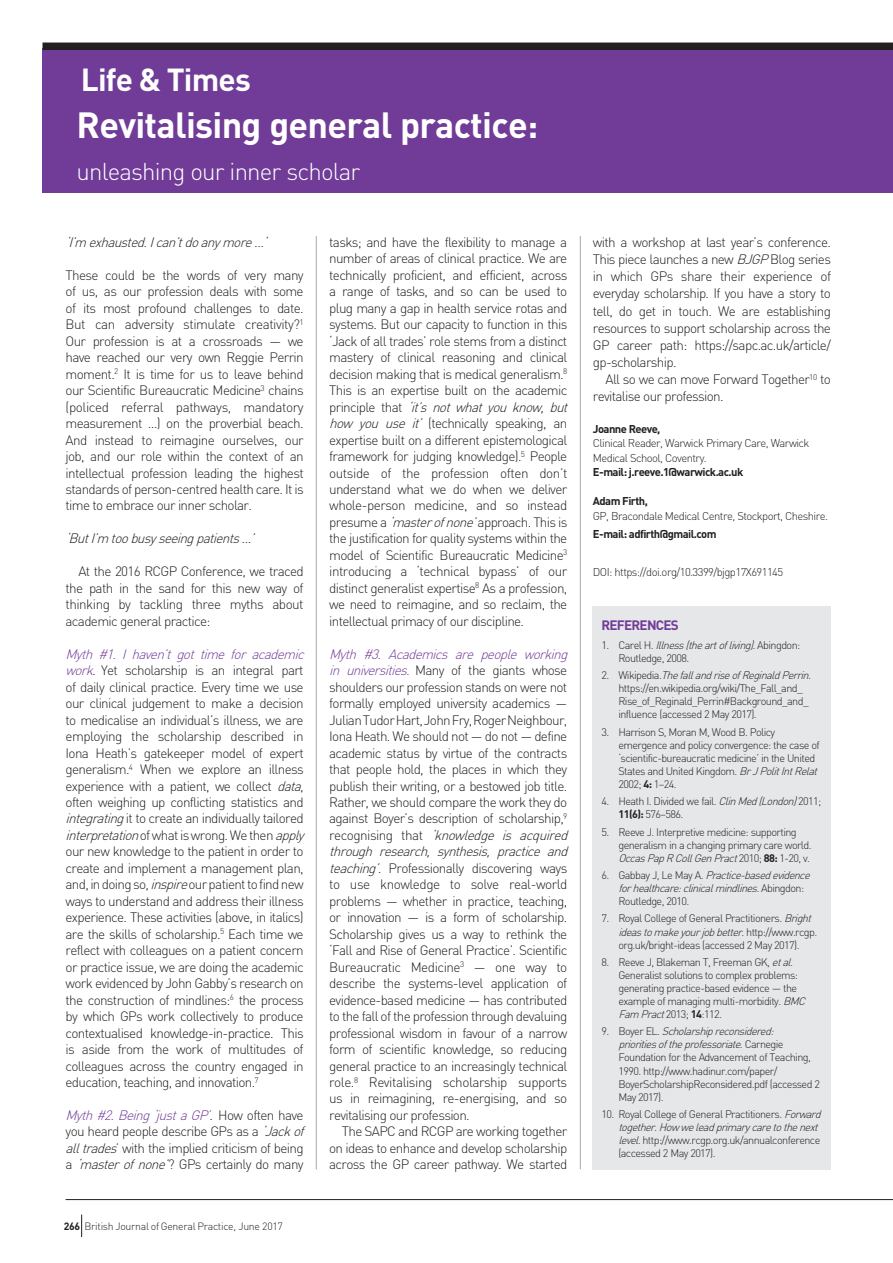
<style>
.page{position:relative;width:893px;height:1263px;background:#fff}
.page>*{position:absolute;margin:0;border:0;box-sizing:border-box;transform-origin:0 0}
.t1{font:700 36px "DIN";letter-spacing:-.02em;color:#fff}
.t2{font:700 31.5px "DIN";letter-spacing:-.025em;color:#fff}
.t3{font:300 24px "DIN";letter-spacing:-.035em;color:#fff}
.t4{font:300 13.5px/16.5px "DIN";letter-spacing:-.05em;color:#231f20}
.t5{font:italic 300 13.5px "DIN";color:#231f20}
.t6{font:700 13.5px "DIN";letter-spacing:-.055em;color:#713c98}
.t7{font:300 11.25px/14.4px "DIN";letter-spacing:-.05em;color:#231f20}
.t8{font:700 11.25px "DIN";letter-spacing:-.05em;color:#231f20}
.t9{font:300 10.8px/13px "DIN";letter-spacing:-.055em;color:#231f20}
.t10{font:italic 300 10.8px/13px "DIN";color:#231f20}
.t11{font:300 10.5px "DIN";letter-spacing:-.025em;color:#231f20}
.s1{font-style:italic;color:#713c98}
.s2{font-style:italic}
.s3{font-weight:700}
.s4{font-style:normal}
</style>
<div class="page">
<div style="left:43px;top:49px;width:850px;height:144px;background:#713c98"></div>
<div style="left:43px;top:43px;width:850px;height:7px;background:#231f20"></div>
<hr style="left:580px;top:236px;width:1px;height:933px;background:#a8a9ad">
<hr style="left:66px;top:1199px;width:827px;height:1px;background:#231f20">
<svg style="left:81px;top:1214px;width:1px;height:23px"></svg>
<hr style="left:316px;top:236px;width:1px;height:933px;background:#a8a9ad">
<div style="left:593px;top:606px;width:238px;height:563px;background:#e6e7e9"></div>
<h2 class="t2" style="left:81px;top:59px;width:172px">Life &amp; Times</h2>
<h1 class="t1" style="left:77px;top:101px;width:463px">Revitalising general practice:</h1>
<h3 class="t3" style="left:77px;top:157px;width:285px">unleashing our inner scholar</h3>
<p class="t5" style="left:66px;top:234px;width:207px">‘I’m exhausted.Ican’tdoanymore…‘</p>
<p class="t4" style="left:66px;top:267px;width:240px;text-align:justify">These could be the words of very many of us, as our profession deals with some of its most profound challenges to date.<br>But can adversity stimulate creativity?<sup>1<br></sup>Our profession is at a crossroads — we have reached our very own Reggie Perrin moment.<sup>2</sup> It is time for us to leave behind our Scientific Bureaucratic Medicine<sup>3</sup> chains (policed referral pathways, mandatory measurement …) on the proverbial beach.<br>And instead to reimagine ourselves, our job, and our role within the context of an intellectual profession leading the highest standards of person-centred health care. It is time to embrace our inner scholar.</p>
<p class="t5" style="left:66px;top:530px;width:194px">‘ButI’m toobusyseeingpatients…’</p>
<p class="t4" style="left:66px;top:563px;width:240px;text-align:justify;text-indent:13px">At the 2016 RCGP Conference, we traced the path in the sand for this new way of thinking by tackling three myths about academic general practice:</p>
<p class="t4" style="left:66px;top:645px;width:244px"><span class="s1">Myth #1. I haven’t got time for academic work</span><span class="s2">.</span> Yet scholarship is an integral part of daily clinical practice. Every time we use our clinical judgement to make a decision to medicalise an individual’s illness, we are employing the scholarship described in Iona Heath’s gatekeeper model of expert generalism.<sup>4</sup> When we explore an illness experience with a patient, we collect <span class="s2">data</span>, often weighing up conflicting statistics and <span class="s2">integrating</span>it to create an individually tailored <span class="s2">interpretation</span>o f w h a t i s w r o n g . W e t h e n <span class="s2">apply </span>our new knowledge to the patient in order to create and implement a management plan, and, in doing so, <span class="s2">inspire</span>our patient to find new ways to understand and address their illness experience. These activities (above, in italics) are the skills of scholarship.<sup>5</sup> Each time we reflect with colleagues on a patient concern or practice issue, we are doing the academic work evidenced by John Gabby’s research on the construction of mindlines:<sup>6</sup> the process by which GPs work collectively to produce contextualised knowledge-in-practice. This is aside from the work of multitudes of colleagues across the country engaged in education, teaching, and innovation.<sup>7</sup></p>
<p class="t4" style="left:66px;top:1107px;width:244px"><span class="s1">Myth#2.Being‘justaGP’</span>. H o w o f t e n h a v e you heard people describe GPs as a <span class="s2">‘Jackof alltrades</span>’ with the implied criticism of being a <span class="s2">‘masterofnone’</span>? GPs certainly do many</p>
<p class="t11" style="left:64px;top:1220px;width:221px"><span class="s3">266</span> British Journal of General Practice, June 2017</p>
<p class="t4" style="left:329px;top:234px;width:244px">tasks; and have the flexibility to manage a number of areas of clinical practice. We are technically proficient, and efficient, across a range of tasks, and so can be used to plug many a gap in health service rotas and systems. But our capacity to function in this ‘Jack of all trades’ role stems from a distinct mastery of clinical reasoning and clinical decision making that is medical generalism.<sup>8<br></sup>This is an expertise built on the academic p r i n c i p l e t h a t <span class="s2">‘it’s not what you know, but how you use it’</span> (technically speaking, an expertise built on a different epistemological framework for judging knowledge).<sup>5</sup> People outside of the profession often don’t understand what we do when we deliver whole-person medicine, and so instead presume a <span class="s2">‘masterofnone’</span>approach. This is the justification for quality systems within the model of Scientific Bureaucratic Medicine<sup>3 </sup>introducing a ‘technical bypass’ of our distinct generalist expertise<sup>8</sup> As a profession, we need to reimagine, and so reclaim, the intellectual primacy of our discipline.</p>
<p class="t4" style="left:329px;top:645px;width:244px"><span class="s1">Myth #3. Academics are people working in universities.</span> Many of the giants whose shoulders our profession stands on were not formally employed university academics — Julian Tudor Hart, John Fry, Roger Neighbour, Iona Heath. We should not — do not — define academic status by virtue of the contracts that people hold, the places in which they publish their writing, or a bestowed job title.<br>Rather, we should compare the work they do against Boyer’s description of scholarship,<sup>9 </sup>re c o g n i s i n g t h a t <span class="s2">‘knowledge is acquired through research, synthesis, practice and teaching’.</span> Professionally discovering ways to use knowledge to solve real-world problems — whether in practice, teaching, or innovation — is a form of scholarship.<br>Scholarship gives us a way to rethink the ‘Fall and Rise of General Practice’. Scientific Bureaucratic Medicine<sup>3</sup> — one way to describe the systems-level application of evidence-based medicine — has contributed to the fall of the profession through devaluing professional wisdom in favour of a narrow form of scientific knowledge, so reducing general practice to an increasingly technical role.<sup>8</sup> Revitalising scholarship supports us in reimagining, re-energising, and so revitalising our profession.</p>
<p class="t4" style="left:329px;top:1123px;width:240px;text-align:justify;text-indent:13px">The SAPC and RCGP are working together on ideas to enhance and develop scholarship across the GP career pathway. We started</p>
<p class="t4" style="left:593px;top:233px;width:240px;line-height:17.1px;text-align:justify">with a workshop at last year’s conference.<br>This piece launches a new <span class="s2">BJGP</span>Blog series in which GPs share their experience of everyday scholarship. If you have a story to tell, do get in touch. We are establishing resources to support scholarship across the GP career path: https://sapc.ac.uk/article/ gp-scholarship.</p>
<p class="t4" style="left:593px;top:371px;width:240px;line-height:17.1px;text-indent:13px">All so we can move Forward Together<sup>10</sup> to revitalise our profession.</p>
<p class="t8" style="left:593px;top:422px;width:69px">Joanne Reeve,</p>
<p class="t7" style="left:593px;top:436px;width:218px">Clinical Reader, Warwick Primary Care, Warwick<br>Medical School, Coventry.</p>
<p class="t8" style="left:593px;top:465px;width:152px">E-mail: j.reeve.1@warwick.ac.uk</p>
<p class="t8" style="left:593px;top:494px;width:56px">Adam Firth,</p>
<p class="t7" style="left:593px;top:508px;width:237px">GP, Bracondale Medical Centre, Stockport, Cheshire.</p>
<p class="t8" style="left:593px;top:527px;width:125px">E-mail: adfirth@gmail.com</p>
<p class="t7" style="left:593px;top:564px;width:192px">DOI: https://doi.org/10.3399/bjgp17X691145</p>
<p class="t6" style="left:601px;top:616px;width:79px">REFERENCES</p>
<p class="t9" style="left:618px;top:638px;width:184px;text-indent:-17px">1 . C a r e l H . <span class="s2">Illness(theartofliving).</span>A b i n g d o n :<br>Routledge, 2008.</p>
<p class="t9" style="left:618px;top:669px;width:198px;text-indent:-17px">2 . W i k i p e d i a . <span class="s2">ThefallandriseofReginaldPerrin. </span>https://en.wikipedia.org/wiki/The_Fall_and_ Rise_of_Reginald_Perrin#Background_and_ influence (accessed 2 May 2017).</p>
<p class="t9" style="left:618px;top:725px;width:204px;text-indent:-17px">3. Harrison S, Moran M, Wood B. Policy emergence and policy convergence: the case of ‘scientific-bureaucratic medicine’ in the United States and United Kingdom. <span class="s2">BrJPolitIntRelat </span>2002; <span class="s3">4:</span> 1–24.</p>
<p class="t9" style="left:618px;top:795px;width:204px;text-indent:-17px">4. Heath I. Divided we fail. <span class="s2">ClinMed(London)</span>2011;<br><span class="s3">11(6):</span> 576–586.</p>
<p class="t9" style="left:618px;top:825px;width:195px;text-indent:-17px">5. Reeve J. Interpretive medicine: supporting generalism in a changing primary care world.<br><span class="s2">OccasPapRCollGenPract</span>2 0 1 0 ; <span class="s3">8 8 :</span> 1 - 2 0 , v .</p>
<p class="t10" style="left:618px;top:868px;width:196px;text-indent:-17px"><span class="s4">6 . G a b b a y J , L e M a y A .</span> Practice-basedevidence forhealthcare:clinicalmindlines.<span class="s4">A b i n g d o n :<br>Routledge, 2010.</span></p>
<p class="t9" style="left:618px;top:912px;width:200px;text-indent:-17px">7. Royal College of General Practitioners. <span class="s2">Bright ideastomakeyourjobbetter</span>. h t t p : //www . r c g p . org.uk/bright-ideas (accessed 2 May 2017).</p>
<p class="t9" style="left:618px;top:955px;width:192px;text-indent:-17px">8. Reeve J, Blakeman T, Freeman GK, <span class="s2">etal.<br></span>Generalist solutions to complex problems: generating practice-based evidence — the example of managing multi-morbidity. <span class="s2">BMC Fam Pract</span>2013; <span class="s3">14</span>:112.</p>
<p class="t9" style="left:618px;top:1025px;width:203px;text-indent:-17px">9 . B o y e r E L . <span class="s2">Scholarshipreconsidered: prioritiesoftheprofessoriate</span>. C a r n e g i e Foundation for the Advancement of Teaching, 1990. http://www.hadinur.com/paper/ BoyerScholarshipReconsidered.pdf (accessed 2<br>May 2017).</p>
<p class="t9" style="left:618px;top:1107px;width:207px;text-indent:-17px">10. Royal College of General Practitioners. <span class="s2">Forward together.Howweleadprimarycaretothenext level.</span>http://www.rcgp.org.uk/annualconference (accessed 2 May 2017).</p>
</div>
